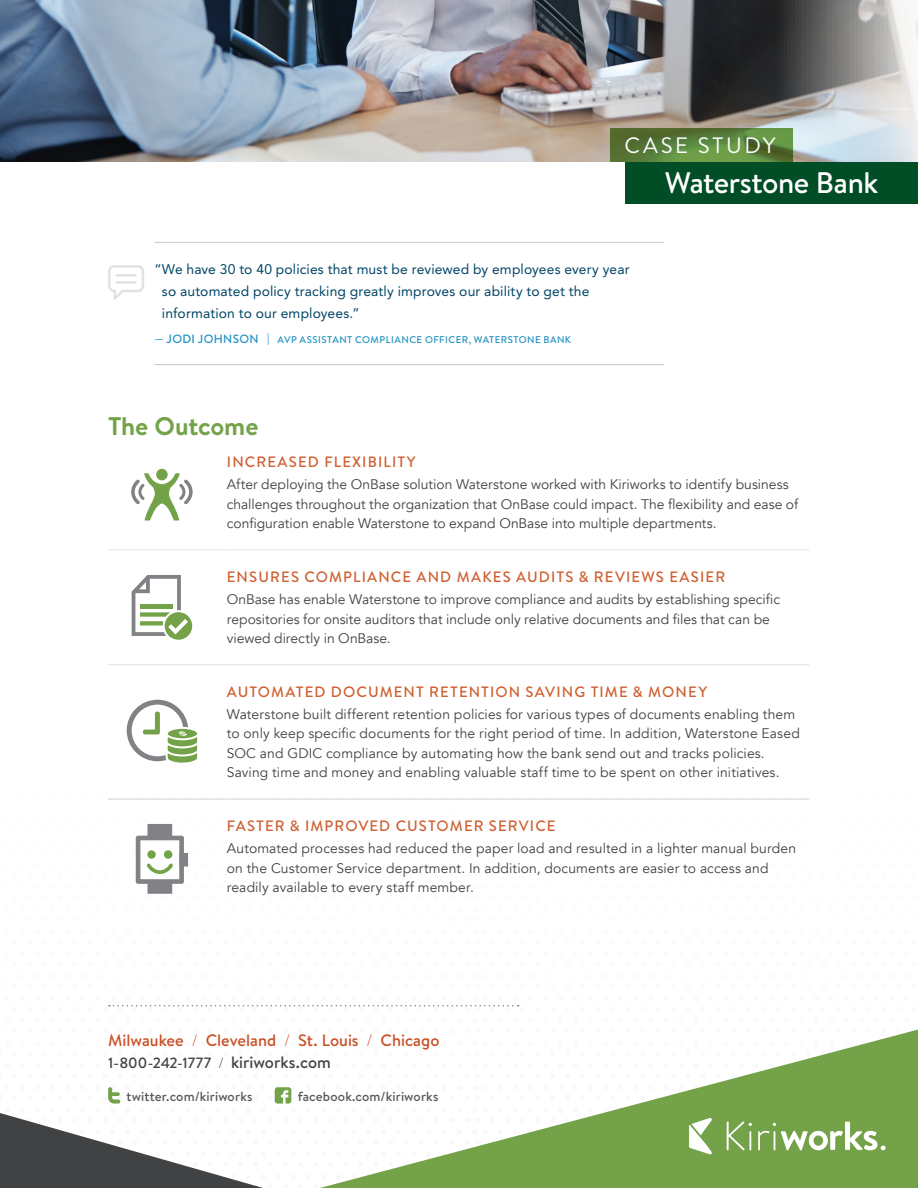
<style>
.page{position:relative;width:918px;height:1188px;background:#fff}
.page>*{position:absolute;margin:0;border:0;box-sizing:border-box;transform-origin:0 0}
.t1{font:500 29.7px "Brandon Text";letter-spacing:-.015em;color:#fff}
.headline{font:700 25.5px "Brandon Text";letter-spacing:-.005em;color:#74a249}
.t2{font:22.35px "Brandon Text";letter-spacing:.115em;color:#fff}
.t3{font:500 16.5px "Brandon Text";color:#c94f24}
.subhead{font:500 15px "Brandon Text";letter-spacing:.075em;color:#ce6031}
.subhead__1{font:500 15px "Brandon Text";letter-spacing:.075em;color:#ce6031}
.t4{font:500 14.85px "Brandon Text";color:#414243}
.outcome_body{font:13.8px/19.5px "Avenir";letter-spacing:.005em;color:#414243}
.quote{font:13.8px/21.9px "Avenir LT Std";letter-spacing:.01em;color:#004567}
.t5{font:500 13.2px "Brandon Text";letter-spacing:.015em;color:#57585a}
.attribution{font:500 9.75px "Brandon Text";letter-spacing:.05em;color:#1f90c2}
.s1{font-size:12px}
.s2{font-weight:300}
.s3{font-size:16.5px}
</style>
<div class="page">
<svg style="left:108px;top:798px;width:336px;height:1px"></svg>
<svg style="left:474px;top:798px;width:335px;height:1px"></svg>
<svg style="left:444px;top:1029px;width:474px;height:159px"></svg>
<svg style="left:474px;top:1118px;width:444px;height:49px;background:#89b064"></svg>
<hr style="left:108px;top:549px;width:119px;height:1px;background:#e1e2e4">
<hr style="left:227px;top:549px;width:582px;height:1px;background:#e1e2e4">
<hr style="left:108px;top:664px;width:119px;height:1px;background:#e1e2e4">
<hr style="left:227px;top:664px;width:582px;height:1px;background:#e1e2e4">
<hr style="left:108px;top:799px;width:119px;height:1px;background:#d1d2d4">
<hr style="left:227px;top:799px;width:582px;height:1px;background:#d1d2d4">
<img style="left:0;top:0;width:918px;height:162px">
<svg style="left:610px;top:128px;width:183px;height:34px;background:#5b803a"></svg>
<div style="left:625px;top:162px;width:293px;height:41px;background:#004d26"></div>
<hr style="left:154px;top:364px;width:510px;height:1px;background:#c7c8ca">
<hr style="left:154px;top:242px;width:510px;height:1px;background:#c7c8ca">
<svg style="left:108px;top:265px;width:36px;height:35px"></svg>
<hr style="left:115px;top:274px;width:22px;height:3px;background:#e1e2e4">
<hr style="left:115px;top:281px;width:22px;height:3px;background:#e1e2e4">
<svg style="left:126px;top:699px;width:72px;height:64px"></svg>
<svg style="left:131px;top:575px;width:62px;height:65px"></svg>
<div style="left:156px;top:469px;width:12px;height:11px;background:#74a249;border-radius:50%"></div>
<svg style="left:131px;top:473px;width:62px;height:48px"></svg>
<svg style="left:135px;top:824px;width:54px;height:70px"></svg>
<svg style="left:0;top:1087px;width:444px;height:101px"></svg>
<svg style="left:108px;top:1005px;width:364px;height:2px"></svg>
<svg style="left:474px;top:1005px;width:46px;height:2px"></svg>
<p class="t2" style="left:624px;top:130px;width:153px">CASE STUDY</p>
<p class="t1" style="left:665px;top:162px;width:215px">Waterstone Bank</p>
<p class="quote" style="left:162px;top:258px;width:469px;text-indent:-7px">“We have 30 to 40 policies that must be reviewed by employees every year so automated policy tracking greatly improves our ability to get the information to our employees.”</p>
<p class="attribution" style="left:154px;top:332px;width:418px"><span class="s1">— JODI JOHNSON |</span> AVP ASSISTANT COMPLIANCE OFFICER, WATERSTONE BANK</p>
<p class="headline" style="left:108px;top:408px;width:152px">The Outcome</p>
<p class="subhead__1" style="left:227px;top:451px;width:190px">INCREASED FLEXIBILITY</p>
<p class="outcome_body" style="left:227px;top:475px;width:573px">After deploying the OnBase solution Waterstone worked with Kiriworks to identify business challenges throughout the organization that OnBase could impact. The flexibility and ease of configuration enable Waterstone to expand OnBase into multiple departments.</p>
<p class="subhead" style="left:227px;top:566px;width:500px">ENSURES COMPLIANCE AND MAKES AUDITS &amp; REVIEWS EASIER</p>
<p class="outcome_body" style="left:227px;top:590px;width:555px">OnBase has enable Waterstone to improve compliance and audits by establishing specific repositories for onsite auditors that include only relative documents and files that can be viewed directly in OnBase.</p>
<p class="subhead" style="left:227px;top:681px;width:482px">AUTOMATED DOCUMENT RETENTION SAVING TIME &amp; MONEY</p>
<p class="outcome_body" style="left:227px;top:705px;width:575px">Waterstone built different retention policies for various types of documents enabling them to only keep specific documents for the right period of time. In addition, Waterstone Eased SOC and GDIC compliance by automating how the bank send out and tracks policies.<br>Saving time and money and enabling valuable staff time to be spent on other initiatives.</p>
<p class="subhead" style="left:227px;top:816px;width:330px">FASTER &amp; IMPROVED CUSTOMER SERVICE</p>
<p class="outcome_body" style="left:227px;top:839px;width:571px">Automated processes had reduced the paper load and resulted in a lighter manual burden on the Customer Service department. In addition, documents are easier to access and readily available to every staff member.</p>
<p class="t3" style="left:108px;top:1029px;width:333px">Milwaukee <span class="s2">/</span> Cleveland <span class="s2">/</span> St. Louis <span class="s2">/</span> Chicago</p>
<p class="t4" style="left:108px;top:1053px;width:224px">1-800-242-1777 <span class="s2">/</span> <span class="s3">kiriworks.com</span></p>
<p class="t5" style="left:127px;top:1087px;width:127px">twitter.com/kiriworks</p>
<p class="t5" style="left:298px;top:1087px;width:142px">facebook.com/kiriworks</p>
</div>
